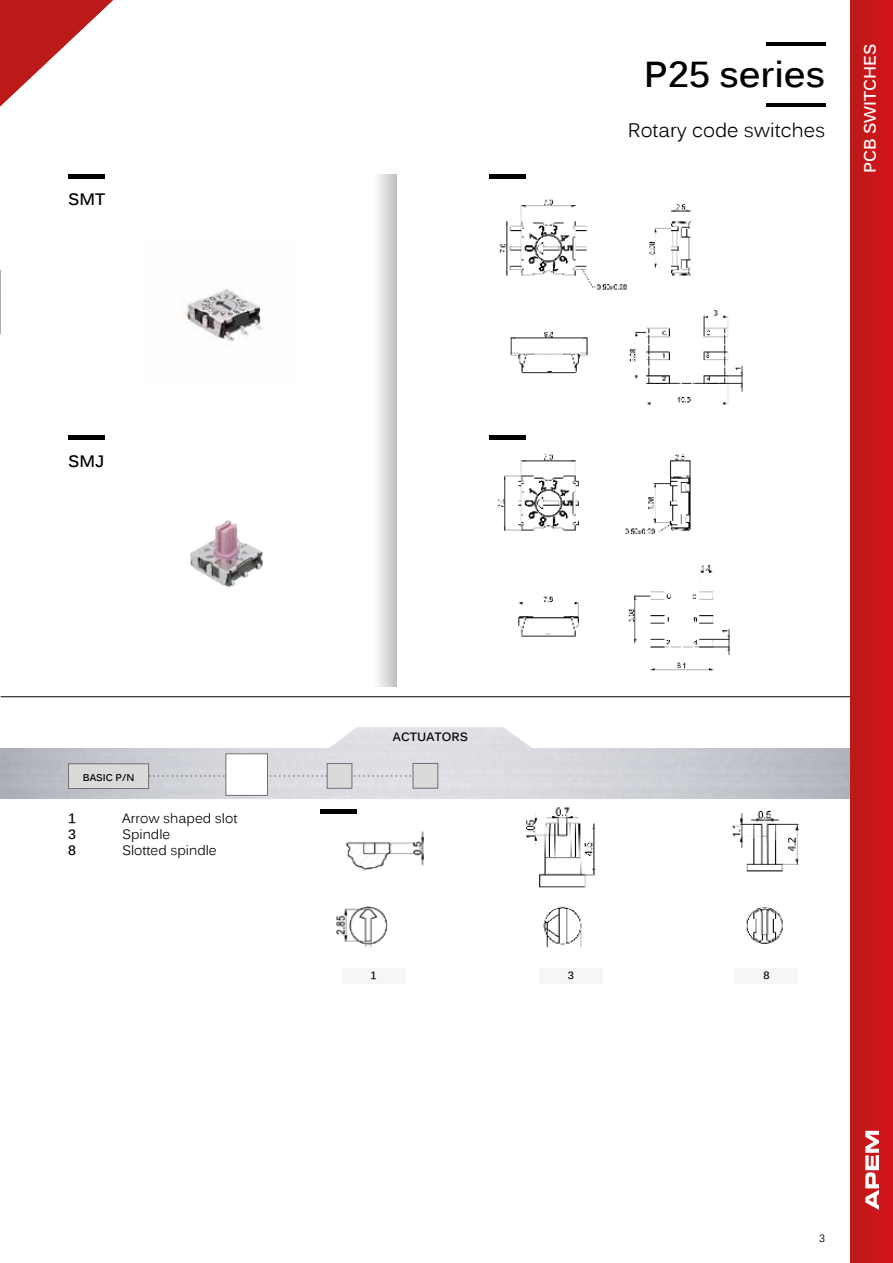
<style>
.page{position:relative;width:893px;height:1263px;background:#fff}
.page>*{position:absolute;margin:0;border:0;box-sizing:border-box;transform-origin:0 0}
.t1{font:700 36px "Kalinga";color:#000}
.t2{font:19.5px "Kalinga";color:#000}
.t3{font:700 16.5px "Kalinga";color:#fff}
.t4{font:700 16.5px "Kalinga";color:#000}
.t5{font:13.5px "Kalinga";color:#000}
.t6{font:700 13.5px "Kalinga";color:#000}
.t7{font:700 12px "Kalinga";color:#000}
.t8{font:700 10.5px "Kalinga";color:#000}
.t9{font:10.5px "Kalinga";color:#000}
.t10{font:700 9.75px "Kalinga";color:#000}
</style>
<div class="page">
<img style="left:490px;top:435px;width:240px;height:236px">
<img style="left:0;top:271px;width:1px;height:63px">
<hr style="left:68px;top:174px;width:36px;height:4px;background:#000">
<div style="left:373px;top:174px;width:24px;height:513px;background:linear-gradient(to right,#fff,#c2c2c2)"></div>
<hr style="left:490px;top:174px;width:36px;height:4px;background:#000">
<hr style="left:766px;top:103px;width:59px;height:3px;background:#000">
<hr style="left:766px;top:43px;width:59px;height:3px;background:#000">
<hr style="left:68px;top:436px;width:36px;height:4px;background:#000">
<hr style="left:490px;top:436px;width:36px;height:4px;background:#000">
<img style="left:336px;top:831px;width:88px;height:115px">
<img style="left:526px;top:807px;width:70px;height:139px">
<img style="left:732px;top:810px;width:67px;height:134px">
<img style="left:499px;top:199px;width:244px;height:206px">
<div style="left:342px;top:968px;width:63px;height:16px;background:#f6f6f6"></div>
<div style="left:539px;top:968px;width:64px;height:16px;background:#f6f6f6"></div>
<div style="left:735px;top:968px;width:63px;height:16px;background:#f6f6f6"></div>
<hr style="left:321px;top:809px;width:36px;height:4px;background:#000">
<img style="left:182px;top:289px;width:81px;height:53px">
<img style="left:190px;top:520px;width:73px;height:67px">
<hr style="left:1px;top:696px;width:892px;height:1px;background:#000">
<div style="left:69px;top:764px;width:80px;height:24px;background:#dadada"></div>
<div style="left:68px;top:763px;width:81px;height:26px;border:1px solid #706f6f"></div>
<svg style="left:149px;top:775px;width:264px;height:2px"></svg>
<div style="left:225px;top:753px;width:43px;height:43px;background:#fff;border:1px solid #706f6f"></div>
<div style="left:327px;top:763px;width:25px;height:26px;background:#dadada;border:1px solid #706f6f"></div>
<div style="left:413px;top:763px;width:25px;height:25px;background:#dadada;border:1px solid #706f6f"></div>
<svg style="left:0;top:0;width:113px;height:106px"></svg>
<div style="left:850px;top:0;width:43px;height:1263px;background:linear-gradient(to right,#ba1a19,#d6121a)"></div>
<svg style="left:865px;top:1131px;width:14px;height:79px"></svg>
<p class="t4" style="left:68px;top:189px;width:39px">SMT</p>
<p class="t4" style="left:68px;top:450px;width:38px">SMJ</p>
<p class="t10" style="left:83px;top:771px;width:53px">BASIC P/N</p>
<p class="t6" style="left:68px;top:809px;width:9px">1</p>
<p class="t5" style="left:122px;top:809px;width:117px">Arrow shaped slot</p>
<p class="t6" style="left:68px;top:825px;width:9px">3</p>
<p class="t5" style="left:122px;top:825px;width:50px">Spindle</p>
<p class="t6" style="left:68px;top:842px;width:9px">8</p>
<p class="t5" style="left:122px;top:842px;width:96px">Slotted spindle</p>
<h1 class="t1" style="left:644px;top:51px;width:183px">P25 series</h1>
<h2 class="t2" style="left:628px;top:118px;width:199px">Rotary code switches</h2>
<p class="t3" style="left:859px;top:173px;width:131px;rotate:-90deg">PCB SWITCHES</p>
<p class="t3" style="left:859px;top:194px;width:57px;rotate:-90deg">PANEL</p>
<p class="t7" style="left:393px;top:728px;width:77px">ACTUATORS</p>
<p class="t8" style="left:370px;top:968px;width:8px">1</p>
<p class="t8" style="left:568px;top:968px;width:8px">3</p>
<p class="t8" style="left:763px;top:968px;width:8px">8</p>
<p class="t9" style="left:819px;top:1231px;width:7px">3</p>
</div>
